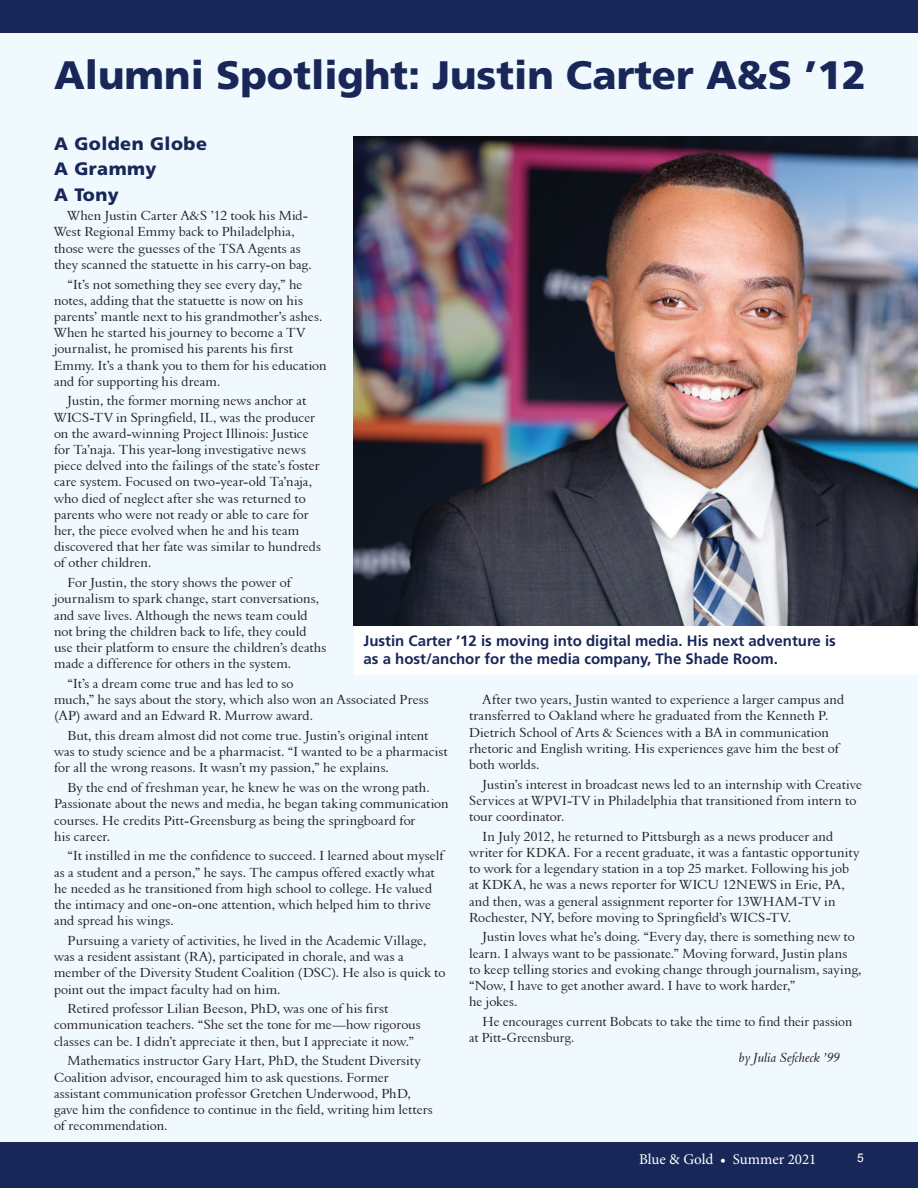
<style>
.page{position:relative;width:918px;height:1188px;background:#fff}
.page>*{position:absolute;margin:0;border:0;box-sizing:border-box;transform-origin:0 0}
.Frutiger_Headline_5{font:900 39.75px "Frutiger";color:#182757}
.Fruiter_Subhead_5-20{font:900 18px "Frutiger";letter-spacing:.025em;color:#182757}
.Fruiter_article_Subh{font:700 15px/18px "Frutiger";color:#182757}
.t1{font:15px "Minion Pro";color:#fff}
.Aldine_body_8_5pt_5{font:13.5px/16.2px "Aldine 401 BT Roman A";letter-spacing:.005em;color:#231f20}
.Aldine_body_8_5pt_5-2{font:13.5px "Aldine 401 BT Italic A";letter-spacing:.005em;color:#231f20}
.t2{font:12px "Arial";color:#fff}
</style>
<div class="page">
<div style="left:0;top:16px;width:918px;height:1149px;background:#f0f9fd"></div>
<img style="left:354px;top:136px;width:564px;height:489px">
<div style="left:354px;top:626px;width:564px;height:49px;background:#fff"></div>
<div style="left:0;top:1142px;width:918px;height:46px;background:#182757"></div>
<div style="left:0;top:0;width:918px;height:32px;background:#182757"></div>
<p class="Frutiger_Headline_5" style="left:54px;top:51px;width:813px">Alumni Spotlight: Justin Carter A&amp;S ’12</p>
<p class="Fruiter_Subhead_5-20" style="left:54px;top:133px;width:154px">A Golden Globe</p>
<p class="Fruiter_Subhead_5-20" style="left:54px;top:158px;width:104px">A Grammy</p>
<p class="Fruiter_Subhead_5-20" style="left:54px;top:183px;width:66px">A Tony</p>
<p class="Aldine_body_8_5pt_5" style="left:54px;top:207px;width:259px;text-indent:14px">When Justin Carter A&amp;S ’12 took his Mid-West Regional Emmy back to Philadelphia, those were the guesses of the TSA Agents as they scanned the statuette in his carry-on bag.</p>
<p class="Aldine_body_8_5pt_5" style="left:54px;top:276px;width:274px;text-indent:14px">“It’s not something they see every day,” he notes, adding that the statuette is now on his parents’ mantle next to his grandmother’s ashes.<br>When he started his journey to become a TV journalist, he promised his parents his first Emmy. It’s a thank you to them for his education and for supporting his dream.</p>
<p class="Aldine_body_8_5pt_5" style="left:54px;top:393px;width:269px;text-indent:14px">Justin, the former morning news anchor at WICS-TV in Springfield, IL, was the producer on the award-winning Project Illinois: Justice for Ta’naja. This year-long investigative news piece delved into the failings of the state’s foster care system. Focused on two-year-old Ta’naja, who died of neglect after she was returned to parents who were not ready or able to care for her, the piece evolved when he and his team discovered that her fate was similar to hundreds of other children.</p>
<p class="Aldine_body_8_5pt_5" style="left:54px;top:574px;width:274px;text-indent:14px">For Justin, the story shows the power of journalism to spark change, start conversations, and save lives. Although the news team could not bring the children back to life, they could use their platform to ensure the children’s deaths made a difference for others in the system.</p>
<p class="Aldine_body_8_5pt_5" style="left:54px;top:675px;width:376px;text-indent:14px">“It’s a dream come true and has led to so<br>much,” he says about the story, which also won an Associated Press (AP) award and an Edward R. Murrow award.</p>
<p class="Aldine_body_8_5pt_5" style="left:54px;top:727px;width:395px;text-indent:14px">But, this dream almost did not come true. Justin’s original intent was to study science and be a pharmacist. “I wanted to be a pharmacist for all the wrong reasons. It wasn’t my passion,” he explains.</p>
<p class="Aldine_body_8_5pt_5" style="left:54px;top:779px;width:396px;text-indent:14px">By the end of freshman year, he knew he was on the wrong path.<br>Passionate about the news and media, he began taking communication courses. He credits Pitt-Greensburg as being the springboard for<br>his career.</p>
<p class="Aldine_body_8_5pt_5" style="left:54px;top:848px;width:391px;text-indent:14px">“It instilled in me the confidence to succeed. I learned about myself as a student and a person,” he says. The campus offered exactly what he needed as he transitioned from high school to college. He valued the intimacy and one-on-one attention, which helped him to thrive and spread his wings.</p>
<p class="Aldine_body_8_5pt_5" style="left:54px;top:932px;width:393px;text-indent:14px">Pursuing a variety of activities, he lived in the Academic Village, was a resident assistant (RA), participated in chorale, and was a member of the Diversity Student Coalition (DSC). He also is quick to point out the impact faculty had on him.</p>
<p class="Aldine_body_8_5pt_5" style="left:54px;top:1000px;width:368px;text-indent:14px">Retired professor Lilian Beeson, PhD, was one of his first communication teachers. “She set the tone for me—how rigorous classes can be. I didn’t appreciate it then, but I appreciate it now.”</p>
<p class="Aldine_body_8_5pt_5" style="left:54px;top:1053px;width:380px;text-indent:14px">Mathematics instructor Gary Hart, PhD, the Student Diversity Coalition advisor, encouraged him to ask questions. Former assistant communication professor Gretchen Underwood, PhD, gave him the confidence to continue in the field, writing him letters of recommendation.</p>
<p class="Fruiter_article_Subh" style="left:364px;top:632px;width:474px">Justin Carter ’12 is moving into digital media. His next adventure is as a host/anchor for the media company, The Shade Room.</p>
<p class="Aldine_body_8_5pt_5" style="left:469px;top:691px;width:377px;text-indent:14px">After two years, Justin wanted to experience a larger campus and transferred to Oakland where he graduated from the Kenneth P.<br>Dietrich School of Arts &amp; Sciences with a BA in communication rhetoric and English writing. His experiences gave him the best of both worlds.</p>
<p class="Aldine_body_8_5pt_5" style="left:469px;top:776px;width:395px;text-indent:14px">Justin’s interest in broadcast news led to an internship with Creative<br>Services at WPVI-TV in Philadelphia that transitioned from intern to tour coordinator.</p>
<p class="Aldine_body_8_5pt_5" style="left:469px;top:828px;width:392px;text-indent:14px">In July 2012, he returned to Pittsburgh as a news producer and writer for KDKA. For a recent graduate, it was a fantastic opportunity to work for a legendary station in a top 25 market. Following his job at KDKA, he was a news reporter for WICU 12NEWS in Erie, PA, and then, was a general assignment reporter for 13WHAM-TV in Rochester, NY, before moving to Springfield’s WICS-TV.</p>
<p class="Aldine_body_8_5pt_5" style="left:469px;top:929px;width:394px;text-indent:14px">Justin loves what he’s doing. “Every day, there is something new to learn. I always want to be passionate.” Moving forward, Justin plans to keep telling stories and evoking change through journalism, saying, “Now, I have to get another award. I have to work harder,”<br>he jokes.</p>
<p class="Aldine_body_8_5pt_5" style="left:469px;top:1013px;width:385px;text-indent:14px">He encourages current Bobcats to take the time to find their passion at Pitt-Greensburg.</p>
<p class="Aldine_body_8_5pt_5-2" style="left:739px;top:1049px;width:102px">by Julia Sefcheck ’99</p>
<p class="t1" style="left:639px;top:1149px;width:179px">Blue &amp; Gold • Summer 2021</p>
<p class="t2" style="left:857px;top:1150px;width:8px">5</p>
</div>
